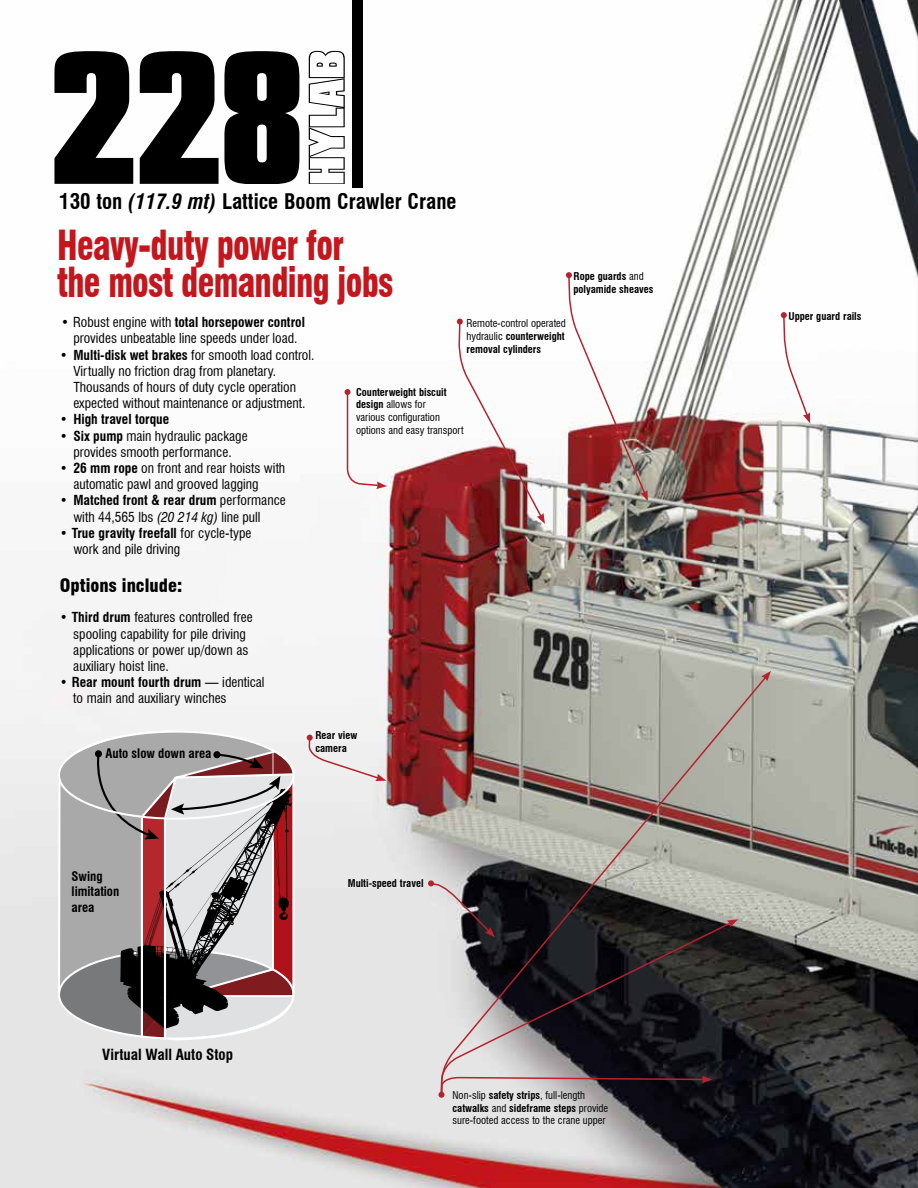
<style>
.page{position:relative;width:918px;height:1188px;background:#fff}
.page>*{position:absolute;margin:0;border:0;box-sizing:border-box;transform-origin:0 0}
.t1{font:900 condensed 40.5px/37.5px "Swiss 721 BT";letter-spacing:-.02em;color:#c4161c;scale:.83 1}
.t2{font:700 condensed 21px "Swiss 721 BT";color:#000}
.t3{font:900 condensed 18px "Swiss 721 BT";color:#000}
.t4{font:700 condensed 15px "Swiss 721 BT";color:#000}
.t5{font:condensed 13.5px/16.2px "Swiss 721 BT";color:#000}
.t6{font:700 condensed 13.5px "Swiss 721 BT";color:#000}
.t7{font:700 condensed 12.9px/15.5px "Swiss 721 BT";color:#000}
.t8{font:condensed 10.5px/12.8px "Swiss 721 BT";color:#000}
.t9{font:700 condensed 10.5px/12.8px "Swiss 721 BT";color:#000}
.s1{font-style:italic}
.s2{font-weight:700}
.s3{font-weight:400}
</style>
<div class="page">
<img style="left:0;top:0;width:918px;height:1188px">
<div style="left:352px;top:0;width:11px;height:187px;background:#000"></div>
<svg style="left:457px;top:319px;width:88px;height:205px"></svg>
<img style="left:566px;top:272px;width:82px;height:229px">
<svg style="left:781px;top:312px;width:29px;height:127px"></svg>
<div style="left:344px;top:389px;width:7px;height:6px;background:#b6222d;border-radius:50%"></div>
<svg style="left:346px;top:391px;width:41px;height:98px"></svg>
<svg style="left:428px;top:880px;width:12px;height:57px"></svg>
<svg style="left:309px;top:735px;width:77px;height:77px"></svg>
<svg style="left:438px;top:1092px;width:7px;height:6px"></svg>
<svg style="left:440px;top:675px;width:328px;height:421px;background:#76706d"></svg>
<svg style="left:761px;top:671px;width:10px;height:10px"></svg>
<hr style="left:915px;top:0;width:3px;height:572px;background:#000;opacity:.35">
<svg style="left:917px;top:0;width:1px;height:558px"></svg>
<hr style="left:915px;top:595px;width:3px;height:593px;background:#000;opacity:.35">
<svg style="left:917px;top:599px;width:1px;height:589px"></svg>
<svg style="left:54px;top:51px;width:79px;height:133px"></svg>
<svg style="left:140px;top:51px;width:159px;height:133px"></svg>
<svg style="left:309px;top:50px;width:36px;height:134px"></svg>
<svg style="left:54px;top:730px;width:255px;height:310px;fill:#e8e8e8"></svg>
<svg style="left:59px;top:731px;width:234px;height:18px"></svg>
<svg style="left:54px;top:749px;width:242px;height:293px;background:#a69798"></svg>
<div style="left:58px;top:731px;width:237px;height:89px;border:2px solid #fff;border-radius:50%"></div>
<h2 class="t2" style="left:59px;top:189px;width:399px">130 ton <span class="s1">(117.9 mt)</span> Lattice Boom Crawler Crane</h2>
<h1 class="t1" style="left:57px;top:226px;width:406px">Heavy-duty power for the most demanding jobs</h1>
<p class="t5" style="left:61px;top:314px;width:245px;text-align:center">• Robust engine with <span class="s2">total horsepower control </span>provides unbeatable line speeds under load.</p>
<p class="t5" style="left:73px;top:347px;width:243px;text-indent:-14px">• <span class="s2">Multi-disk wet brakes</span> for smooth load control.<br>Virtually no friction drag from planetary.<br>Thousands of hours of duty cycle operation expected without maintenance or adjustment.</p>
<p class="t6" style="left:60px;top:411px;width:111px"><span class="s3">•</span> High travel torque</p>
<p class="t5" style="left:60px;top:428px;width:189px;text-align:center">• <span class="s2">Six pump</span> main hydraulic package provides smooth performance.</p>
<p class="t5" style="left:73px;top:460px;width:214px;text-indent:-14px">• <span class="s2">26 mm rope</span> on front and rear hoists with automatic pawl and grooved lagging</p>
<p class="t5" style="left:73px;top:492px;width:214px;text-indent:-14px">• <span class="s2">Matched front &amp; rear drum</span> performance with 44,565 lbs <span class="s1">(20 214 kg)</span> line pull</p>
<p class="t5" style="left:73px;top:525px;width:180px;text-indent:-13px">• <span class="s2">True gravity freefall</span> for cycle-type work and pile driving</p>
<h3 class="t3" style="left:60px;top:575px;width:124px">Options include:</h3>
<p class="t5" style="left:73px;top:609px;width:181px;text-indent:-14px">• <span class="s2">Third drum</span> features controlled free spooling capability for pile driving applications or power up/down as auxiliary hoist line.</p>
<p class="t5" style="left:73px;top:674px;width:193px;text-indent:-14px">• <span class="s2">Rear mount fourth drum</span> — identical to main and auxiliary winches</p>
<p class="t8" style="left:467px;top:317px;width:101px;text-align:justify">Remote-control operated hydraulic <span class="s2">counterweight removal cylinders</span></p>
<p class="t8" style="left:356px;top:386px;width:109px"><span class="s2">Counterweight biscuit design</span> allows for<br>various configuration options and easy transport</p>
<p class="t9" style="left:573px;top:270px;width:81px">Rope guards <span class="s3">and </span>polyamide sheaves</p>
<p class="t7" style="left:105px;top:746px;width:108px">Auto slow down area</p>
<p class="t9" style="left:315px;top:729px;width:43px">Rear view camera</p>
<p class="t7" style="left:72px;top:868px;width:49px">Swing limitation area</p>
<p class="t9" style="left:348px;top:877px;width:77px">Multi-speed travel</p>
<p class="t4" style="left:102px;top:1046px;width:132px">Virtual Wall Auto Stop</p>
<p class="t8" style="left:453px;top:1089px;width:157px">Non-slip <span class="s2">safety strips</span>, full-length <span class="s2">catwalks</span> and <span class="s2">sideframe steps</span> provide sure-footed access to the crane upper</p>
<p class="t9" style="left:788px;top:310px;width:75px">Upper guard rails</p>
</div>
